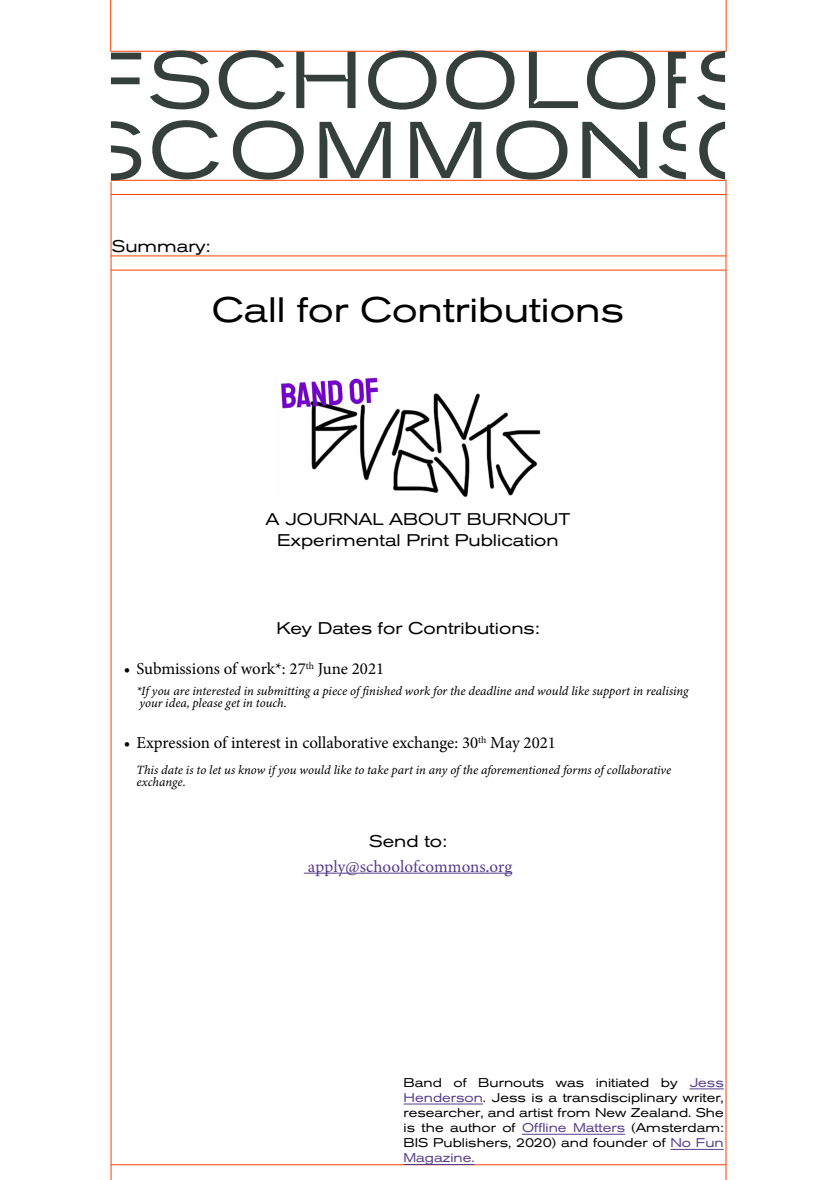
<style>
.page{position:relative;width:835px;height:1180px;background:#fff}
.page>*{position:absolute;margin:0;border:0;box-sizing:border-box;transform-origin:0 0}
.t1{font:expanded 35px "Akzidenz Grotesk BQ";color:#000}
.t2{font:expanded 16.8px/21px "Akzidenz Grotesk BQ";color:#000;text-align:center}
.t3{font:16.8px "Minion Pro";letter-spacing:-.005em;color:#000}
.t4{font:16.8px "Minion Variable Concept";letter-spacing:.005em;color:#573b8c}
.t5{font:italic 12.6px/12.6px "Minion Variable Concept";color:#000}
.t6{font:expanded 12.6px/15.1px "Akzidenz Grotesk BQ";color:#000;text-align:justify}
.s1{color:#573b8c}
</style>
<div class="page">
<hr style="left:111px;top:51px;width:615px;height:1px;background:#ff4100">
<hr style="left:111px;top:270px;width:615px;height:1px;background:#ff4100">
<hr style="left:111px;top:194px;width:615px;height:1px;background:#ff4100">
<hr style="left:111px;top:256px;width:615px;height:1px;background:#ff4100">
<hr style="left:111px;top:180px;width:615px;height:1px;background:#ff4100">
<hr style="left:111px;top:1164px;width:615px;height:1px;background:#ff4100">
<hr style="left:111px;top:182px;width:1px;height:998px;background:#ff4100">
<hr style="left:725px;top:180px;width:1px;height:1000px;background:#ff4100">
<hr style="left:725px;top:0;width:1px;height:51px;background:#ff4100">
<hr style="left:110px;top:0;width:1px;height:51px;background:#ff4100">
<svg style="left:111px;top:50px;width:614px;height:130px"></svg>
<hr style="left:689px;top:1088px;width:34px;height:1px;background:#573b8c">
<hr style="left:403px;top:1103px;width:80px;height:1px;background:#573b8c">
<hr style="left:522px;top:1133px;width:103px;height:1px;background:#573b8c">
<hr style="left:670px;top:1149px;width:53px;height:1px;background:#573b8c">
<hr style="left:403px;top:1164px;width:71px;height:1px;background:#573b8c">
<hr style="left:304px;top:872px;width:208px;height:1px;background:#573b8c">
<img style="left:281px;top:377px;width:260px;height:121px">
<h2 class="t2" style="left:112px;top:235px;width:100px">Summary:</h2>
<h1 class="t1" style="left:212px;top:290px;width:413px">Call for Contributions</h1>
<h2 class="t2" style="left:265px;top:508px;width:306px">A JOURNAL ABOUT BURNOUT<br>Experimental Print Publication</h2>
<h2 class="t2" style="left:276px;top:618px;width:265px">Key Dates for Contributions:</h2>
<h2 class="t3" style="left:124px;top:658px;width:262px">• Submissions of work*: 27<sup>th</sup> June 2021</h2>
<p class="t5" style="left:136px;top:684px;width:553px">*If you are interested in submitting a piece of finished work for the deadline and would like support in realising your idea, please get in touch.</p>
<h2 class="t3" style="left:124px;top:732px;width:433px">• Expression of interest in collaborative exchange: 30<sup>th</sup> May 2021</h2>
<p class="t5" style="left:136px;top:763px;width:536px">This date is to let us know if you would like to take part in any of the aforementioned forms of collaborative exchange.</p>
<h2 class="t2" style="left:369px;top:830px;width:80px">Send to:</h2>
<h2 class="t4" style="left:308px;top:855px;width:206px">apply@schoolofcommons.org</h2>
<p class="t6" style="left:403px;top:1074px;width:321px">Band of Burnouts was initiated by <span class="s1">Jess Henderson</span>. Jess is a transdisciplinary writer, researcher, and artist from New Zealand. She is the author of <span class="s1">Offline Matters</span> (Amsterdam:<br>BIS Publishers, 2020) and founder of <span class="s1">No Fun Magazine.</span></p>
</div>
